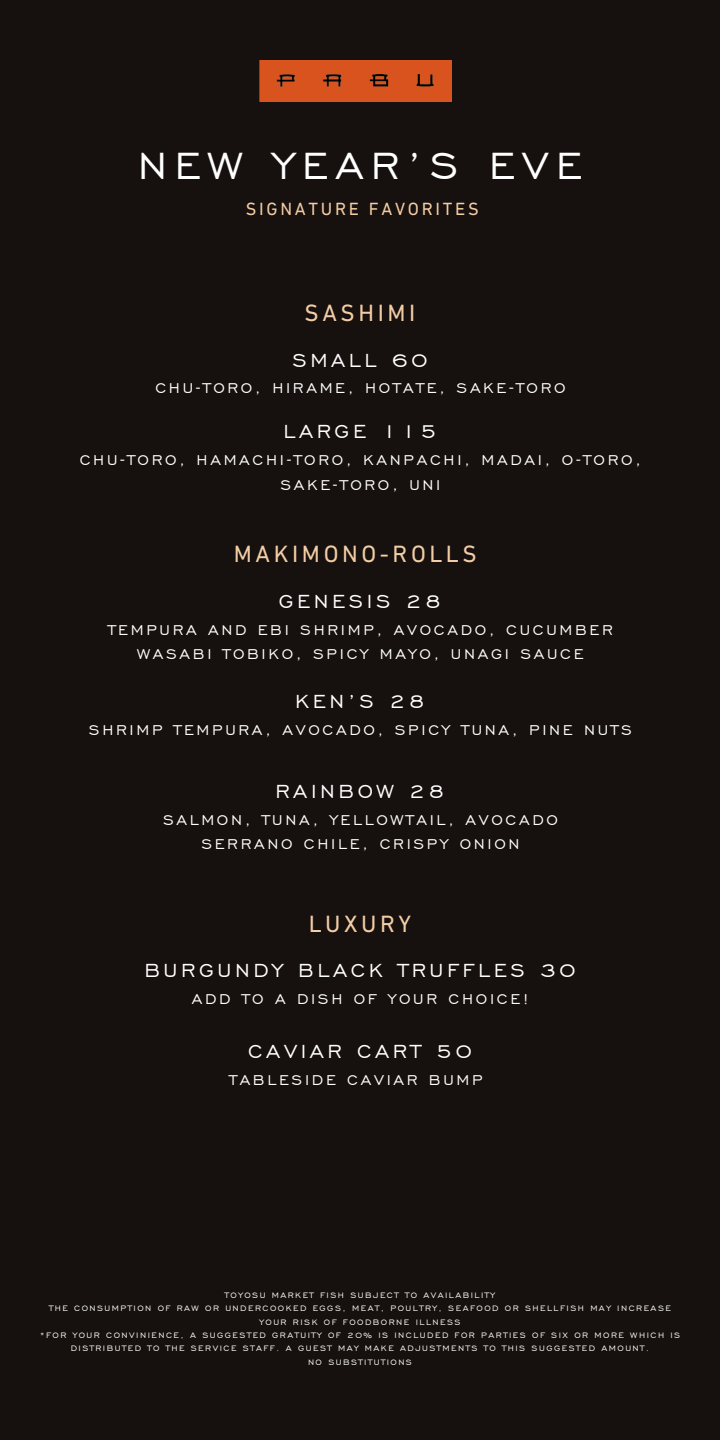
<style>
.page{position:relative;width:720px;height:1440px;background:#16100e}
.page>*{position:absolute;margin:0;border:0;box-sizing:border-box;transform-origin:0 0}
.t1{font:48px "Engravers Gothic BT";letter-spacing:.15em;color:#fff}
.t2{font:24px "Engravers Gothic BT";letter-spacing:.15em;color:#fff}
.t3{font:24px "DIN Next LT Pro";letter-spacing:.15em;color:#f3cda5}
.t4{font:18px/24.6px "Engravers Gothic BT";letter-spacing:.15em;color:#fff;text-align:center}
.t5{font:18px "DIN Next LT Pro";letter-spacing:.15em;color:#f3cda5}
.t6{font:10px/13.4px "Engravers Gothic BT";letter-spacing:.15em;color:#fff;text-align:center}
</style>
<div class="page">
<img style="left:259px;top:60px;width:192px;height:42px">
<p class="t1" style="left:138px;top:139px;width:445px">NEW YEAR’S EVE</p>
<p class="t5" style="left:246px;top:201px;width:234px">SIGNATURE FAVORITES</p>
<h2 class="t3" style="left:305px;top:303px;width:112px">SASHIMI</h2>
<h2 class="t2" style="left:293px;top:347px;width:136px">SMALL 60</h2>
<h3 class="t4" style="left:155px;top:376px;width:412px">CHU-TORO, HIRAME, HOTATE, SAKE-TORO</h3>
<h2 class="t2" style="left:283px;top:418px;width:155px">LARGE 115</h2>
<h3 class="t4" style="left:80px;top:447px;width:563px">CHU-TORO, HAMACHI-TORO, KANPACHI, MADAI, O-TORO,<br>SAKE-TORO, UNI</h3>
<h1 class="t3" style="left:234px;top:544px;width:244px">MAKIMONO-ROLLS</h1>
<h2 class="t2" style="left:279px;top:588px;width:164px">GENESIS 28</h2>
<h3 class="t4" style="left:108px;top:617px;width:506px">TEMPURA AND EBI SHRIMP, AVOCADO, CUCUMBER<br>WASABI TOBIKO, SPICY MAYO, UNAGI SAUCE</h3>
<h2 class="t2" style="left:295px;top:688px;width:131px">KEN’S 28</h2>
<h3 class="t4" style="left:89px;top:717px;width:544px">SHRIMP TEMPURA, AVOCADO, SPICY TUNA, PINE NUTS</h3>
<h2 class="t2" style="left:275px;top:778px;width:171px">RAINBOW 28</h2>
<h3 class="t4" style="left:163px;top:807px;width:396px">SALMON, TUNA, YELLOWTAIL, AVOCADO<br>SERRANO CHILE, CRISPY ONION</h3>
<h1 class="t3" style="left:309px;top:914px;width:104px">LUXURY</h1>
<h2 class="t2" style="left:144px;top:957px;width:433px">BURGUNDY BLACK TRUFFLES 30</h2>
<h3 class="t4" style="left:192px;top:986px;width:339px">ADD TO A DISH OF YOUR CHOICE!</h3>
<h2 class="t2" style="left:248px;top:1038px;width:225px">CAVIAR CART 50</h2>
<h3 class="t4" style="left:229px;top:1067px;width:255px">TABLESIDE CAVIAR BUMP</h3>
<h1 class="t6" style="left:225px;top:1288px;width:272px">TOYOSU MARKET FISH SUBJECT TO AVAILABILITY</h1>
<p class="t6" style="left:49px;top:1302px;width:623px">THE CONSUMPTION OF RAW OR UNDERCOOKED EGGS, MEAT, POULTRY, SEAFOOD OR SHELLFISH MAY INCREASE<br>YOUR RISK OF FOODBORNE ILLNESS</p>
<p class="t6" style="left:40px;top:1329px;width:642px">*FOR YOUR CONVINIENCE, A SUGGESTED GRATUITY OF 20% IS INCLUDED FOR PARTIES OF SIX OR MORE WHICH IS<br>DISTRIBUTED TO THE SERVICE STAFF. A GUEST MAY MAKE ADJUSTMENTS TO THIS SUGGESTED AMOUNT.</p>
<p class="t6" style="left:308px;top:1355px;width:105px">NO SUBSTITUTIONS</p>
</div>
